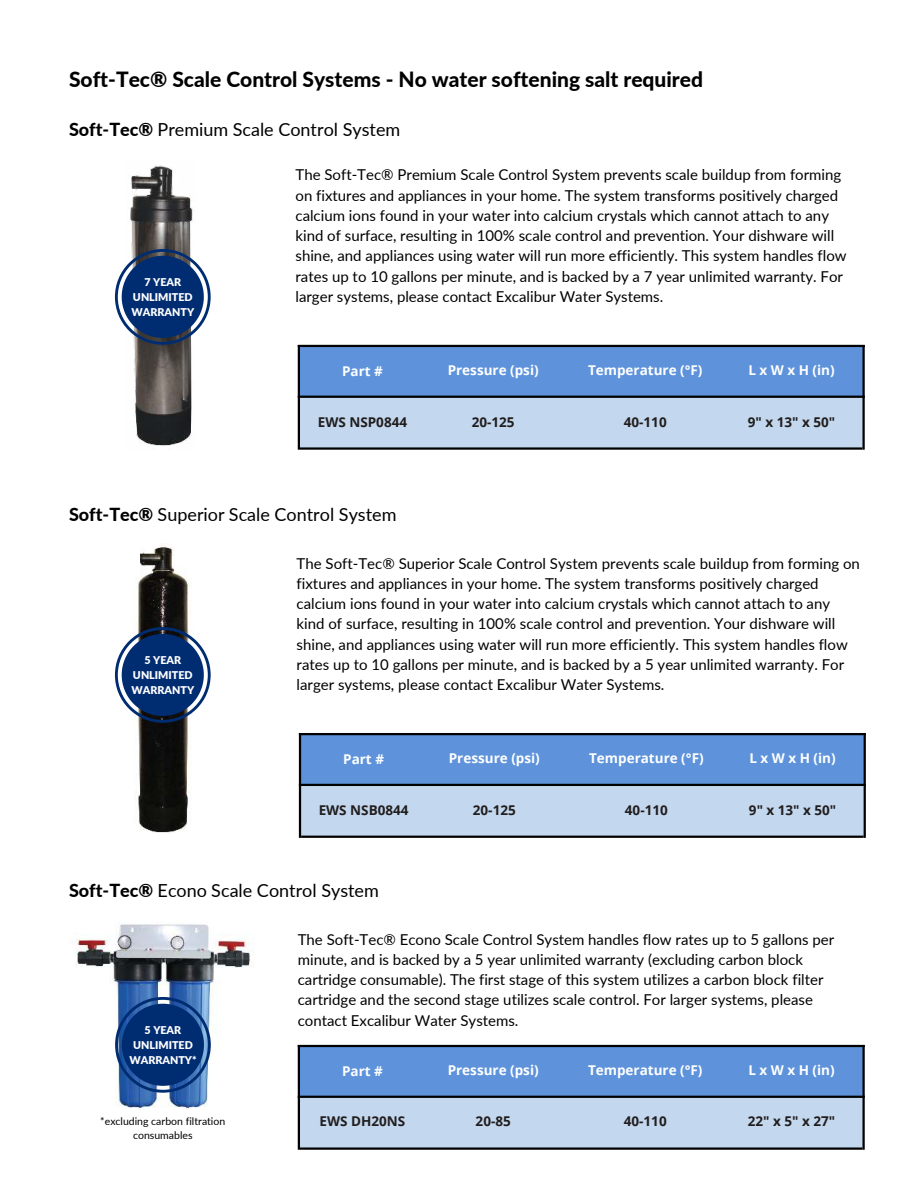
<style>
.page{position:relative;width:918px;height:1188px;background:#fff}
.page>*{position:absolute;margin:0;border:0;box-sizing:border-box;transform-origin:0 0}
.t1{font:800 21px "Lato";color:#000}
.t2{font:18px "Lato";color:#000}
.t3{font:15px/20.2px "Lato";color:#000}
.t4{font:700 13.5px "Open Sans";color:#fff}
.t5{font:700 13.5px "Open Sans";color:#211d1d}
.t6{font:700 13.5px "Open Sans";color:#fdfeff}
.t7{font:900 10.65px/14.9px "Lato";color:#fff;text-align:center}
.t8{font:10.5px/14px "Lato";color:#000;text-align:center}
.s1{font-weight:800}
</style>
<div class="page">
<img style="left:135px;top:545px;width:57px;height:288px">
<div style="left:300px;top:1046px;width:562px;height:51px;background:#5e93db"></div>
<div style="left:300px;top:1097px;width:562px;height:50px;background:#c3d7ee"></div>
<hr style="left:298px;top:1045px;width:567px;height:2px;background:#000">
<hr style="left:300px;top:1147px;width:563px;height:3px;background:#000">
<hr style="left:298px;top:1045px;width:2px;height:105px;background:#000">
<hr style="left:862px;top:1045px;width:3px;height:105px;background:#000">
<hr style="left:298px;top:1096px;width:567px;height:2px;background:#000">
<div style="left:301px;top:734px;width:563px;height:51px;background:#5e93db"></div>
<div style="left:301px;top:785px;width:563px;height:51px;background:#c3d7ee"></div>
<hr style="left:299px;top:733px;width:567px;height:2px;background:#000">
<hr style="left:301px;top:836px;width:563px;height:2px;background:#000">
<hr style="left:299px;top:733px;width:2px;height:105px;background:#000">
<hr style="left:864px;top:733px;width:2px;height:105px;background:#000">
<hr style="left:299px;top:784px;width:567px;height:2px;background:#000">
<img style="left:69px;top:924px;width:185px;height:185px">
<svg style="left:115px;top:997px;width:96px;height:96px;background:#214c8c"></svg>
<img style="left:130px;top:165px;width:64px;height:281px">
<svg style="left:115px;top:627px;width:96px;height:96px"></svg>
<div style="left:300px;top:346px;width:562px;height:51px;background:#5e93db"></div>
<div style="left:300px;top:397px;width:562px;height:50px;background:#c3d7ee"></div>
<hr style="left:298px;top:345px;width:567px;height:2px;background:#000">
<hr style="left:300px;top:447px;width:563px;height:3px;background:#000">
<hr style="left:298px;top:345px;width:2px;height:105px;background:#000">
<hr style="left:862px;top:345px;width:3px;height:105px;background:#000">
<hr style="left:298px;top:396px;width:567px;height:2px;background:#000">
<svg style="left:115px;top:249px;width:96px;height:96px"></svg>
<h1 class="t1" style="left:69px;top:64px;width:636px">Soft-Tec® Scale Control Systems - No water softening salt required</h1>
<p class="t2" style="left:69px;top:117px;width:333px"><span class="s1">Soft-Tec®</span> Premium Scale Control System</p>
<p class="t3" style="left:296px;top:164px;width:553px">The Soft-Tec® Premium Scale Control System prevents scale buildup from forming on fixtures and appliances in your home. The system transforms positively charged calcium ions found in your water into calcium crystals which cannot attach to any kind of surface, resulting in 100% scale control and prevention. Your dishware will shine, and appliances using water will run more efficiently. This system handles flow rates up to 10 gallons per minute, and is backed by a 7 year unlimited warranty. For larger systems, please contact Excalibur Water Systems.</p>
<p class="t7" style="left:131px;top:274px;width:64px">7 YEAR<br>UNLIMITED<br>WARRANTY</p>
<p class="t6" style="left:342px;top:361px;width:42px">Part #</p>
<p class="t4" style="left:588px;top:360px;width:116px">Temperature (°F)</p>
<p class="t4" style="left:748px;top:360px;width:88px">L x W x H (in)</p>
<p class="t4" style="left:448px;top:360px;width:93px">Pressure (psi)</p>
<p class="t5" style="left:318px;top:412px;width:91px">EWS NSP0844</p>
<p class="t5" style="left:472px;top:412px;width:44px">20-125</p>
<p class="t5" style="left:624px;top:412px;width:44px">40-110</p>
<p class="t5" style="left:748px;top:412px;width:89px">9" x 13" x 50"</p>
<p class="t2" style="left:69px;top:502px;width:329px"><span class="s1">Soft-Tec®</span> Superior Scale Control System</p>
<p class="t3" style="left:297px;top:552px;width:565px">The Soft-Tec® Superior Scale Control System prevents scale buildup from forming on fixtures and appliances in your home. The system transforms positively charged calcium ions found in your water into calcium crystals which cannot attach to any kind of surface, resulting in 100% scale control and prevention. Your dishware will shine, and appliances using water will run more efficiently. This system handles flow rates up to 10 gallons per minute, and is backed by a 5 year unlimited warranty. For larger systems, please contact Excalibur Water Systems.</p>
<p class="t7" style="left:131px;top:652px;width:64px">5 YEAR<br>UNLIMITED<br>WARRANTY</p>
<p class="t6" style="left:343px;top:750px;width:42px">Part #</p>
<p class="t4" style="left:589px;top:749px;width:116px">Temperature (°F)</p>
<p class="t4" style="left:749px;top:749px;width:88px">L x W x H (in)</p>
<p class="t4" style="left:449px;top:749px;width:93px">Pressure (psi)</p>
<p class="t5" style="left:319px;top:800px;width:91px">EWS NSB0844</p>
<p class="t5" style="left:473px;top:800px;width:44px">20-125</p>
<p class="t5" style="left:625px;top:800px;width:44px">40-110</p>
<p class="t5" style="left:749px;top:800px;width:89px">9" x 13" x 50"</p>
<p class="t2" style="left:69px;top:878px;width:311px"><span class="s1">Soft-Tec®</span> Econo Scale Control System</p>
<p class="t3" style="left:298px;top:928px;width:538px">The Soft-Tec® Econo Scale Control System handles flow rates up to 5 gallons per minute, and is backed by a 5 year unlimited warranty (excluding carbon block cartridge consumable). The first stage of this system utilizes a carbon block filter cartridge and the second stage utilizes scale control. For larger systems, please contact Excalibur Water Systems.</p>
<p class="t7" style="left:129px;top:1022px;width:69px">5 YEAR<br>UNLIMITED<br>WARRANTY*</p>
<p class="t6" style="left:342px;top:1061px;width:42px">Part #</p>
<p class="t4" style="left:588px;top:1061px;width:116px">Temperature (°F)</p>
<p class="t4" style="left:748px;top:1061px;width:88px">L x W x H (in)</p>
<p class="t4" style="left:448px;top:1061px;width:93px">Pressure (psi)</p>
<p class="t5" style="left:476px;top:1111px;width:37px">20-85</p>
<p class="t5" style="left:624px;top:1111px;width:44px">40-110</p>
<p class="t5" style="left:748px;top:1111px;width:89px">22" x 5" x 27"</p>
<p class="t5" style="left:320px;top:1111px;width:87px">EWS DH20NS</p>
<p class="t8" style="left:100px;top:1114px;width:127px">*excluding carbon filtration consumables</p>
</div>
